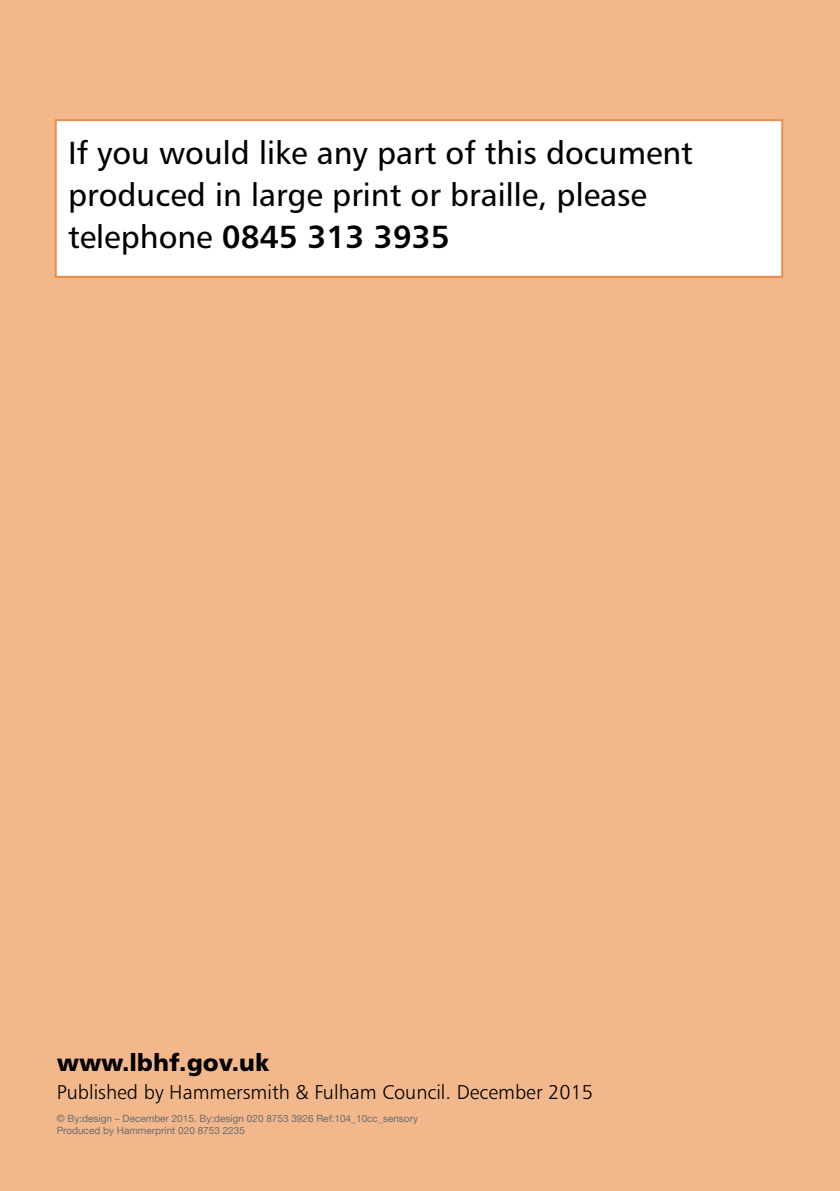
<style>
.page{position:relative;width:840px;height:1191px;background:#fff}
.page>*{position:absolute;margin:0;border:0;box-sizing:border-box;transform-origin:0 0}
.t1{font:32px/42px "Humanist 777 BT Roman B";color:#000}
.t2{font:32px "Humanist 777 BT Bold B";color:#000}
.t3{font:24px "Humanist 777 BT Black B";color:#000}
.t4{font:20px "Humanist 777 BT Light B";color:#000}
.t5{font:10px/12px "Helvetica Neue";color:#6d6e71}
.s1{font-family:"Humanist 777 BT Roman B"}
</style>
<div class="page">
<div style="left:0;top:0;width:839px;height:1191px;background:#f2b78a"></div>
<div style="left:56px;top:120px;width:725px;height:157px;background:#fff"></div>
<div style="left:55px;top:119px;width:727px;height:159px;border:2px solid #ea8e4e"></div>
<h1 class="t1" style="left:68px;top:131px;width:626px">If you would like any part of this document produced in large print or braille, please</h1>
<h1 class="t2" style="left:68px;top:216px;width:383px"><span class="s1">telephone</span> 0845 313 3935</h1>
<h2 class="t3" style="left:57px;top:1047px;width:214px">www.lbhf.gov.uk</h2>
<h3 class="t4" style="left:57px;top:1079px;width:537px">Published by Hammersmith &amp; Fulham Council. December 2015</h3>
<p class="t5" style="left:57px;top:1113px;width:362px">© By:design – December 2015. By:design 020 8753 3926 Ref:104_10cc_sensory<br>Produced by Hammerprint 020 8753 2235</p>
</div>
